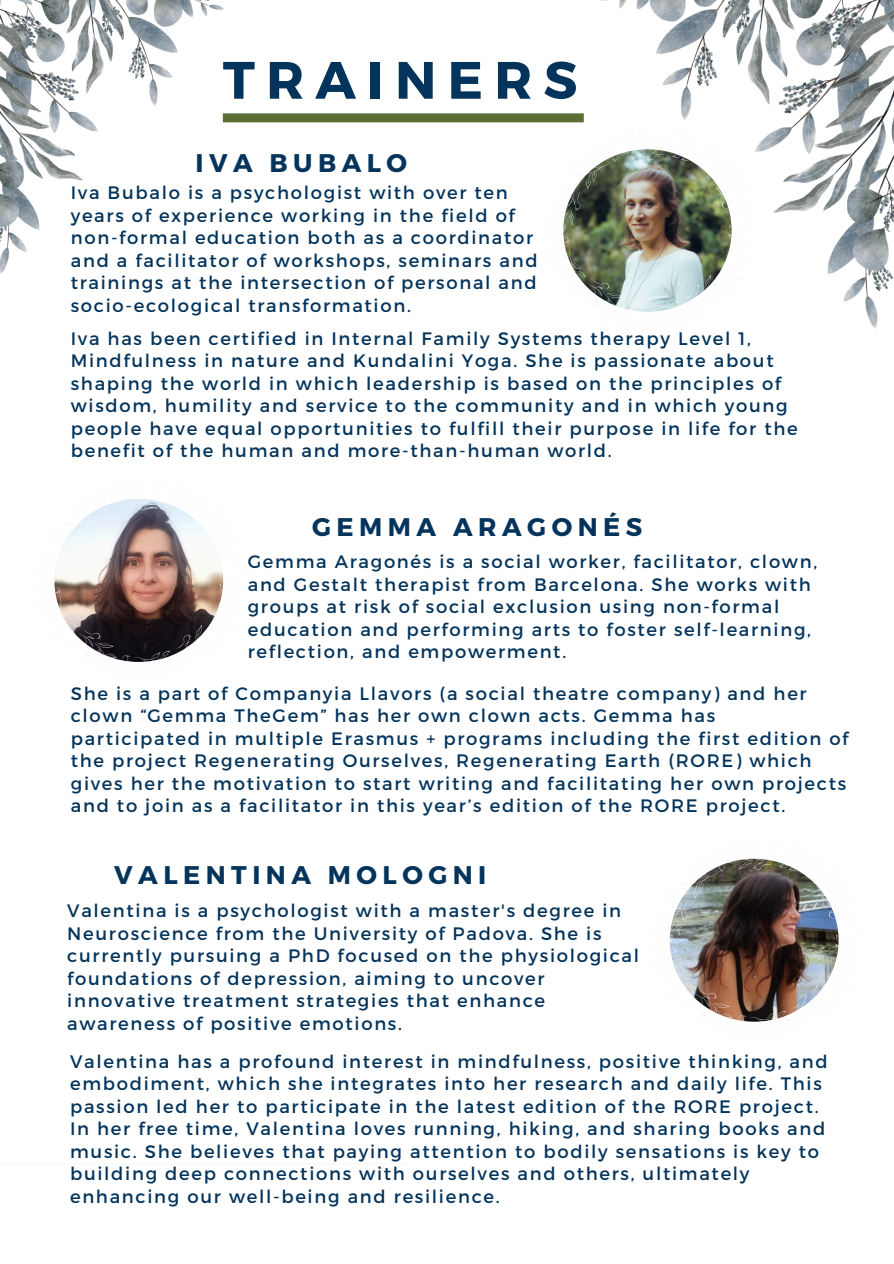
<style>
.page{position:relative;width:894px;height:1264px;background:#fff}
.page>*{position:absolute;margin:0;border:0;box-sizing:border-box;transform-origin:0 0}
.t1{font:700 52.5px "Montserrat";letter-spacing:.215em;color:#04345b}
.t2{font:700 25.5px "Montserrat";letter-spacing:.215em;color:#04345b}
.t3{font:18px/22.5px "Montserrat";letter-spacing:.095em;color:#04345b}
</style>
<div class="page">
<hr style="left:0;top:1163px;width:410px;height:1px;background:#f8f8f8">
<div style="left:223px;top:113px;width:360px;height:9px;background:#5c6d35"></div>
<img style="left:540px;top:0;width:352px;height:329px">
<img style="left:540px;top:128px;width:214px;height:202px">
<img style="left:0;top:0;width:269px;height:274px">
<img style="left:54px;top:499px;width:170px;height:181px">
<img style="left:669px;top:858px;width:170px;height:182px">
<p class="t1" style="left:223px;top:46px;width:356px">TRAINERS</p>
<h2 class="t2" style="left:195px;top:147px;width:213px">IVA BUBALO</h2>
<p class="t3" style="left:71px;top:181px;width:468px">Iva Bubalo is a psychologist with over ten years of experience working in the field of non-formal education both as a coordinator and a facilitator of workshops, seminars and trainings at the intersection of personal and socio-ecological transformation.</p>
<p class="t3" style="left:71px;top:326px;width:728px">Iva has been certified in Internal Family Systems therapy Level 1, Mindfulness in nature and Kundalini Yoga. She is passionate about shaping the world in which leadership is based on the principles of wisdom, humility and service to the community and in which young people have equal opportunities to fulfill their purpose in life for the benefit of the human and more-than-human world.</p>
<h2 class="t2" style="left:312px;top:510px;width:331px">GEMMA ARAGONÉ S</h2>
<p class="t3" style="left:248px;top:550px;width:570px">Gemma Aragonés is a social worker, facilitator, clown, and Gestalt therapist from Barcelona. She works with groups at risk of social exclusion using non-formal education and performing arts to foster self-learning, reflection, and empowerment.</p>
<p class="t3" style="left:71px;top:681px;width:779px">She is a part of Companyia Llavors (a social theatre company) and her clown “Gemma TheGem” has her own clown acts. Gemma has participated in multiple Erasmus + programs including the first edition of the project Regenerating Ourselves, Regenerating Earth (RORE) which gives her the motivation to start writing and facilitating her own projects and to join as a facilitator in this year’s edition of the RORE project.</p>
<p class="t2" style="left:114px;top:858px;width:373px">VALENTINA MOLOGNI</p>
<p class="t3" style="left:67px;top:898px;width:573px">Valentina is a psychologist with a master's degree in Neuroscience from the University of Padova. She is currently pursuing a PhD focused on the physiological foundations of depression, aiming to uncover innovative treatment strategies that enhance awareness of positive emotions.</p>
<h2 class="t3" style="left:70px;top:1049px;width:759px">Valentina has a profound interest in mindfulness, positive thinking, and embodiment, which she integrates into her research and daily life. This passion led her to participate in the latest edition of the RORE project.</h2>
<p class="t3" style="left:70px;top:1116px;width:756px">In her free time, Valentina loves running, hiking, and sharing books and music. She believes that paying attention to bodily sensations is key to building deep connections with ourselves and others, ultimately enhancing our well-being and resilience.</p>
</div>
